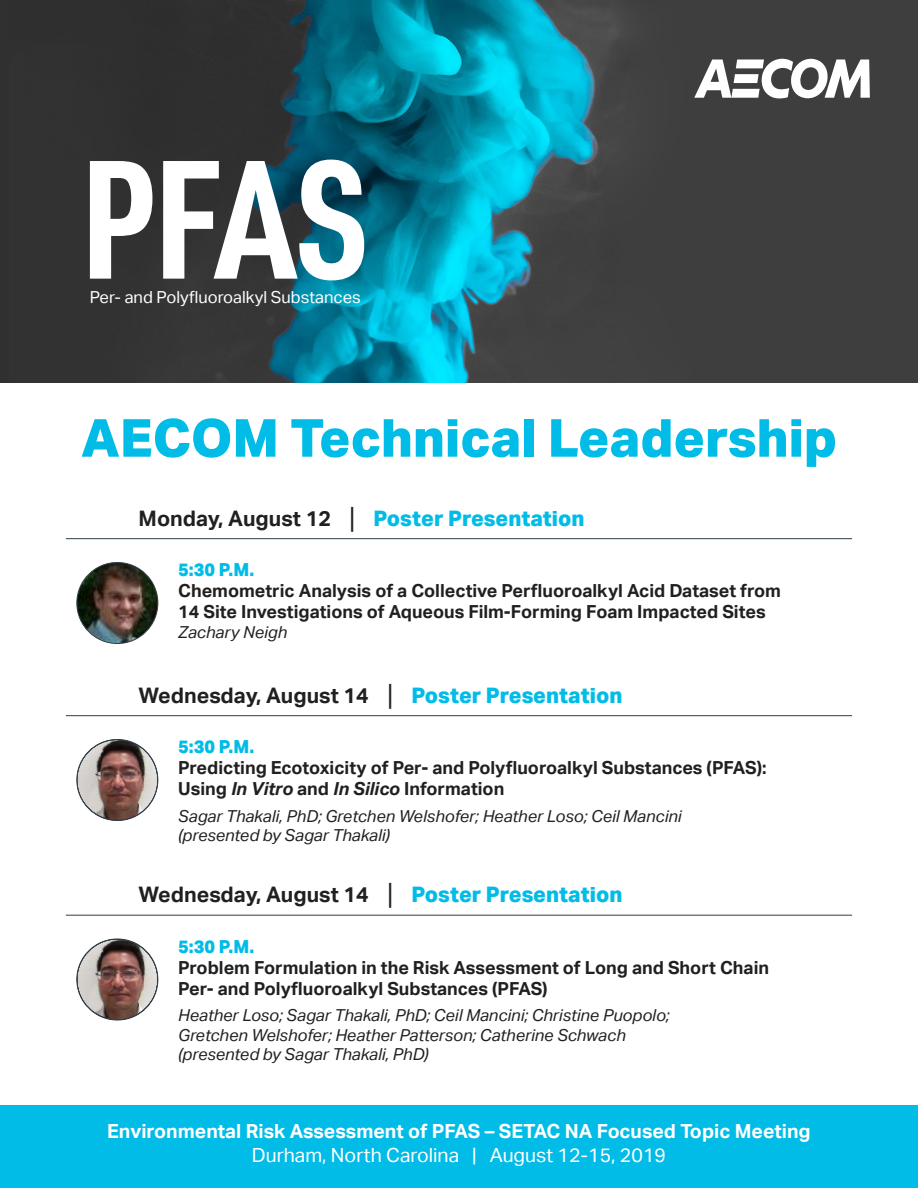
<style>
.page{position:relative;width:918px;height:1188px;background:#fff}
.page>*{position:absolute;margin:0;border:0;box-sizing:border-box;transform-origin:0 0}
.t1{font:700 164.7px "URWDIN Cond";color:#fff}
.t2{font:800 52.5px "AECOM Sans";color:#00bce7}
.t3{font:700 21.3px "AECOM Sans";color:#221f1f}
.t4{font:800 21.3px "AECOM Sans";color:#00bce7}
.t5{font:700 19.5px "AECOM Sans";color:#fff}
.t6{font:19.5px "AECOM Sans";color:#fff}
.t7{font:700 18px/21px "AECOM Sans";color:#221f1f}
.t8{font:800 18px "AECOM Sans";color:#00bce7}
.t9{font:16.65px "AECOM Sans";color:#fff}
.t10{font:italic 16.5px/19.5px "AECOM Sans";color:#221f1f}
.s1{font-weight:700;color:#221f1f}
.s2{font-family:"Arial";font-weight:400;font-size:26.55px;color:#221f1f}
.s3{font-family:"Arial";font-weight:400;font-size:26.55px}
.s4{font-weight:800;color:#00bce7}
.s5{font-style:italic}
</style>
<div class="page">
<div style="left:0;top:1105px;width:918px;height:83px;background:#00bce7"></div>
<img style="left:9px;top:0;width:909px;height:383px">
<svg style="left:694px;top:59px;width:176px;height:39px"></svg>
<hr style="left:66px;top:538px;width:786px;height:1px;background:#313f49">
<img style="left:77px;top:562px;width:81px;height:82px;border-radius:41px">
<div style="left:77px;top:562px;width:81px;height:82px;border:1px solid #313f49;border-radius:50%"></div>
<hr style="left:66px;top:715px;width:786px;height:1px;background:#313f49">
<img style="left:78px;top:739px;width:78px;height:82px">
<div style="left:77px;top:739px;width:81px;height:82px;border:1px solid #313f49;border-radius:50%"></div>
<hr style="left:66px;top:915px;width:786px;height:1px;background:#313f49">
<img style="left:78px;top:939px;width:78px;height:81px">
<div style="left:77px;top:939px;width:81px;height:81px;border:1px solid #313f49;border-radius:50%"></div>
<h1 class="t1" style="left:80px;top:125px;width:290px">PFAS</h1>
<p class="t9" style="left:90px;top:287px;width:272px">Per- and Polyfluoroalkyl Substances</p>
<h2 class="t2" style="left:81px;top:417px;width:758px">AECOM Technical Leadership</h2>
<p class="t4" style="left:139px;top:510px;width:447px"><span class="s1">Monday, August 12</span> <span class="s2">|</span> Poster Presentation</p>
<p class="t8" style="left:178px;top:563px;width:77px">5:30 P.M.</p>
<p class="t7" style="left:178px;top:581px;width:604px">Chemometric Analysis of a Collective Perfluoroalkyl Acid Dataset from<br>14 Site Investigations of Aqueous Film-Forming Foam Impacted Sites</p>
<p class="t10" style="left:178px;top:624px;width:110px">Zachary Neigh</p>
<p class="t3" style="left:139px;top:687px;width:485px">Wednesday, August 14 <span class="s3">|</span> <span class="s4">Poster Presentation</span></p>
<p class="t8" style="left:178px;top:740px;width:77px">5:30 P.M.</p>
<p class="t7" style="left:178px;top:758px;width:590px">Predicting Ecotoxicity of Per- and Polyfluoroalkyl Substances (PFAS):<br>Using <span class="s5">In Vitro</span> and <span class="s5">In Silico</span> Information</p>
<p class="t10" style="left:178px;top:807px;width:505px">Sagar Thakali, PhD; Gretchen Welshofer; Heather Loso; Ceil Mancini (presented by Sagar Thakali)</p>
<p class="t3" style="left:139px;top:886px;width:485px">Wednesday, August 14 <span class="s3">|</span> <span class="s4">Poster Presentation</span></p>
<p class="t8" style="left:178px;top:939px;width:77px">5:30 P.M.</p>
<p class="t7" style="left:178px;top:957px;width:592px">Problem Formulation in the Risk Assessment of Long and Short Chain<br>Per- and Polyfluoroalkyl Substances (PFAS)</p>
<p class="t10" style="left:178px;top:1007px;width:493px">Heather Loso; Sagar Thakali, PhD; Ceil Mancini; Christine Puopolo;<br>Gretchen Welshofer; Heather Patterson; Catherine Schwach (presented by Sagar Thakali, PhD)</p>
<p class="t5" style="left:107px;top:1123px;width:705px">Environmental Risk Assessment of PFAS – SETAC NA Focused Topic Meeting</p>
<p class="t6" style="left:252px;top:1147px;width:416px">Durham, North Carolina | August 12-15, 2019</p>
</div>
